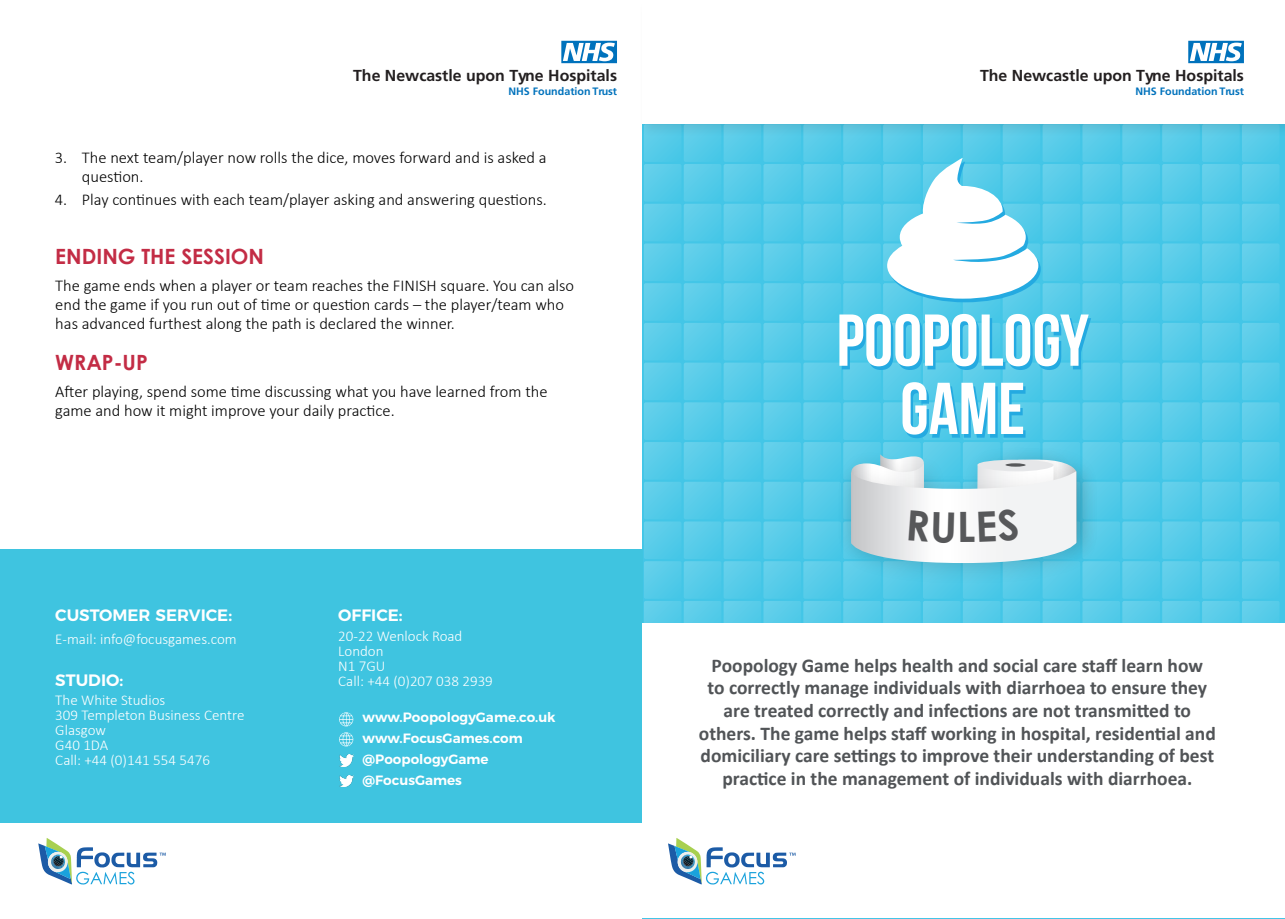
<style>
.page{position:relative;width:1285px;height:919px;background:#fff}
.page>*{position:absolute;margin:0;border:0;box-sizing:border-box;transform-origin:0 0}
.t1{font:73.2px/68.2px "Bebas Neue";color:#fff;text-align:center}
.t2{font:700 41.85px "Century Gothic";color:#57585a}
.sub-heading{font:700 21px "Century Gothic";color:#c32c45}
.body{font:700 19.5px/22.5px "Calibri";color:#515457;text-align:center}
.body-2{font:300 16.5px/18.8px "Calibri";color:#000001}
.sub-heading-2{font:600 16.5px "Montserrat";color:#fff}
.t3{font:700 15.9px "Frutiger LT Pro";color:#231f20}
.body-3{font:300 15px "Calibri";color:#fff}
.body-4{font:600 13.5px "Montserrat";color:#fff}
.t4{font:700 10.65px "Frutiger LT Pro";color:#0072bc}
</style>
<div class="page">
<div style="left:0;top:548px;width:642px;height:274px;background:#3fc4e0"></div>
<svg style="left:38px;top:838px;width:128px;height:46px"></svg>
<img style="left:339px;top:754px;width:14px;height:12px">
<img style="left:339px;top:775px;width:14px;height:11px">
<svg style="left:339px;top:712px;width:14px;height:14px"></svg>
<svg style="left:339px;top:732px;width:14px;height:14px"></svg>
<svg style="left:561px;top:41px;width:56px;height:22px"></svg>
<svg style="left:643px;top:40px;width:636px;height:845px"></svg>
<p class="t3" style="left:353px;top:66px;width:265px">The Newcastle upon Tyne Hospitals</p>
<p class="t4" style="left:508px;top:85px;width:110px">NHS Foundation Trust</p>
<p class="body-2" style="left:82px;top:148px;width:466px;text-indent:-27px">3. The next team/player now rolls the dice, moves forward and is asked a question.</p>
<p class="body-2" style="left:55px;top:190px;width:493px">4. Play continues with each team/player asking and answering questions.</p>
<p class="sub-heading" style="left:55px;top:240px;width:210px">ENDING THE SESSION</p>
<p class="body-2" style="left:55px;top:276px;width:520px">The game ends when a player or team reaches the FINISH square. You can also end the game if you run out of time or question cards – the player/team who has advanced furthest along the path is declared the winner.</p>
<p class="sub-heading" style="left:55px;top:346px;width:94px">WRAP-UP</p>
<p class="body-2" style="left:55px;top:382px;width:493px">After playing, spend some time discussing what you have learned from the game and how it might improve your daily practice.</p>
<p class="sub-heading-2" style="left:55px;top:602px;width:178px">CUSTOMER SERVICE:</p>
<p class="body-3" style="left:55px;top:630px;width:183px">E-mail: info@focusgames.com</p>
<p class="sub-heading-2" style="left:55px;top:666px;width:69px">STUDIO:</p>
<p class="body-3" style="left:55px;top:690px;width:112px">The White Studios</p>
<p class="body-3" style="left:55px;top:705px;width:191px">309 Templeton Business Centre</p>
<p class="body-3" style="left:55px;top:720px;width:52px">Glasgow</p>
<p class="body-3" style="left:55px;top:735px;width:55px">G40 1DA</p>
<p class="body-3" style="left:55px;top:750px;width:156px">Call: +44 (0)141 554 5476</p>
<p class="sub-heading-2" style="left:338px;top:602px;width:66px">OFFICE:</p>
<p class="body-3" style="left:338px;top:626px;width:126px">20-22 Wenlock Road</p>
<p class="body-3" style="left:338px;top:641px;width:47px">London</p>
<p class="body-3" style="left:338px;top:656px;width:49px">N1 7GU</p>
<p class="body-3" style="left:338px;top:671px;width:156px">Call: +44 (0)207 038 2939</p>
<p class="body-4" style="left:362px;top:705px;width:194px">www.PoopologyGame.co.uk</p>
<p class="body-4" style="left:362px;top:726px;width:162px">www.FocusGames.com</p>
<p class="body-4" style="left:362px;top:747px;width:127px">@PoopologyGame</p>
<p class="body-4" style="left:362px;top:768px;width:101px">@FocusGames</p>
<p class="t3" style="left:979px;top:66px;width:265px">The Newcastle upon Tyne Hospitals</p>
<p class="t4" style="left:1135px;top:85px;width:110px">NHS Foundation Trust</p>
<p class="t1" style="left:836px;top:305px;width:254px">POOPOLOGY<br>GAME</p>
<p class="t2" style="left:956px;top:495px;width:20px">L</p>
<p class="body" style="left:698px;top:654px;width:518px">Poopology Game helps health and social care staff learn how<br>to correctly manage individuals with diarrhoea to ensure they are treated correctly and infections are not transmitted to others. The game helps staff working in hospital, residential and domiciliary care settings to improve their understanding of best practice in the management of individuals with diarrhoea.</p>
</div>
